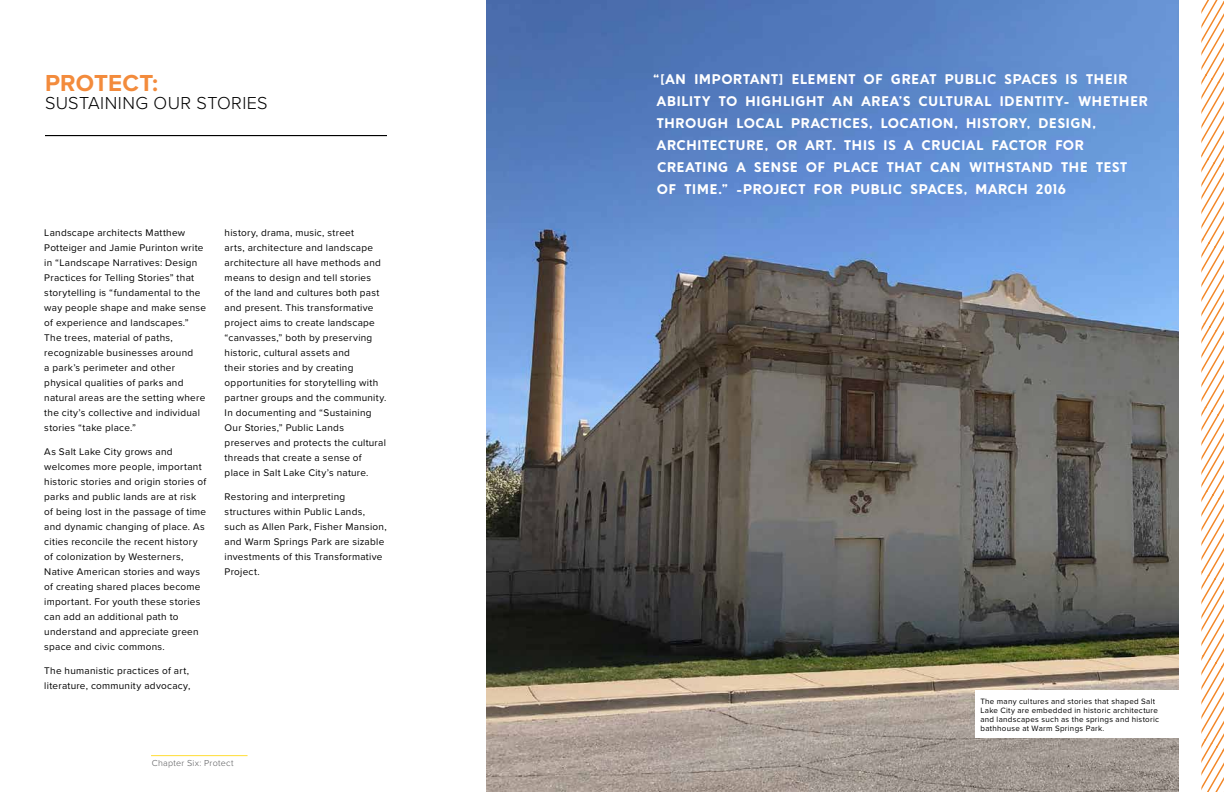
<style>
.page{position:relative;width:1224px;height:792px;background:#fff}
.page>*{position:absolute;margin:0;border:0;box-sizing:border-box;transform-origin:0 0}
.t1{font:700 24px "Proxima Nova";letter-spacing:.01em;color:#f38b3c}
.t2{font:300 18px "Proxima Nova";letter-spacing:.02em;color:#000}
.t3{font:14px/22px "S&S Grey Hood Two";letter-spacing:.015em;color:#fff}
.t4{font:10px/15px "Proxima Nova";letter-spacing:.025em;color:#000}
.t5{font:300 9px "Proxima Nova";letter-spacing:.03em;color:#58595b}
.t6{font:8px/9px "Proxima Nova";letter-spacing:.035em;color:#000}
</style>
<div class="page">
<svg style="left:1201px;top:0;width:23px;height:792px"></svg>
<hr style="left:151px;top:755px;width:97px;height:1px;background:#ffdd35">
<hr style="left:45px;top:135px;width:342px;height:1px;background:#000">
<img style="left:486px;top:0;width:693px;height:792px">
<div style="left:976px;top:690px;width:203px;height:48px;background:#fff"></div>
<h1 class="t1" style="left:45px;top:65px;width:115px">PROTECT:</h1>
<h2 class="t2" style="left:45px;top:90px;width:224px">SUSTAINING OUR STORIES</h2>
<p class="t4" style="left:44px;top:225px;width:163px">Landscape architects Matthew<br>Potteiger and Jamie Purinton write in “Landscape Narratives: Design<br>Practices for Telling Stories” that storytelling is “fundamental to the way people shape and make sense of experience and landscapes.”<br>The trees, material of paths, recognizable businesses around<br>a park’s perimeter and other physical qualities of parks and natural areas are the setting where the city’s collective and individual stories “take place.”</p>
<p class="t4" style="left:44px;top:444px;width:163px">As Salt Lake City grows and welcomes more people, important historic stories and origin stories of parks and public lands are at risk of being lost in the passage of time and dynamic changing of place. As cities reconcile the recent history of colonization by Westerners,<br>Native American stories and ways of creating shared places become important. For youth these stories can add an additional path to understand and appreciate green space and civic commons.</p>
<p class="t4" style="left:44px;top:663px;width:148px">The humanistic practices of art, literature, community advocacy,</p>
<p class="t4" style="left:225px;top:225px;width:163px">history, drama, music, street<br>arts, architecture and landscape architecture all have methods and means to design and tell stories<br>of the land and cultures both past and present. This transformative project aims to create landscape “canvasses,” both by preserving historic, cultural assets and<br>their stories and by creating opportunities for storytelling with partner groups and the community.<br>In documenting and “Sustaining<br>Our Stories,” Public Lands preserves and protects the cultural threads that create a sense of place in Salt Lake City’s nature.</p>
<p class="t4" style="left:225px;top:489px;width:163px">Restoring and interpreting structures within Public Lands, such as Allen Park, Fisher Mansion, and Warm Springs Park are sizable investments of this Transformative<br>Project.</p>
<p class="t5" style="left:152px;top:756px;width:83px">Chapter Six: Protect</p>
<p class="t3" style="left:653px;top:67px;width:496px">“[AN IMPORTANT] ELEMENT OF GREAT PUBLIC SPACES IS THEIR ABILITY TO HIGHLIGHT AN AREA’S CULTURAL IDENTITY- WHETHER THROUGH LOCAL PRACTICES, LOCATION, HISTORY, DESIGN, ARCHITECTURE, OR ART. THIS IS A CRUCIAL FACTOR FOR CREATING A SENSE OF PLACE THAT CAN WITHSTAND THE TEST<br>OF TIME.” -PROJECT FOR PUBLIC SPACES, MARCH 2016</p>
<p class="t6" style="left:980px;top:696px;width:180px">The many cultures and stories that shaped Salt Lake City are embedded in historic architecture and landscapes such as the springs and historic bathhouse at Warm Springs Park.</p>
</div>
